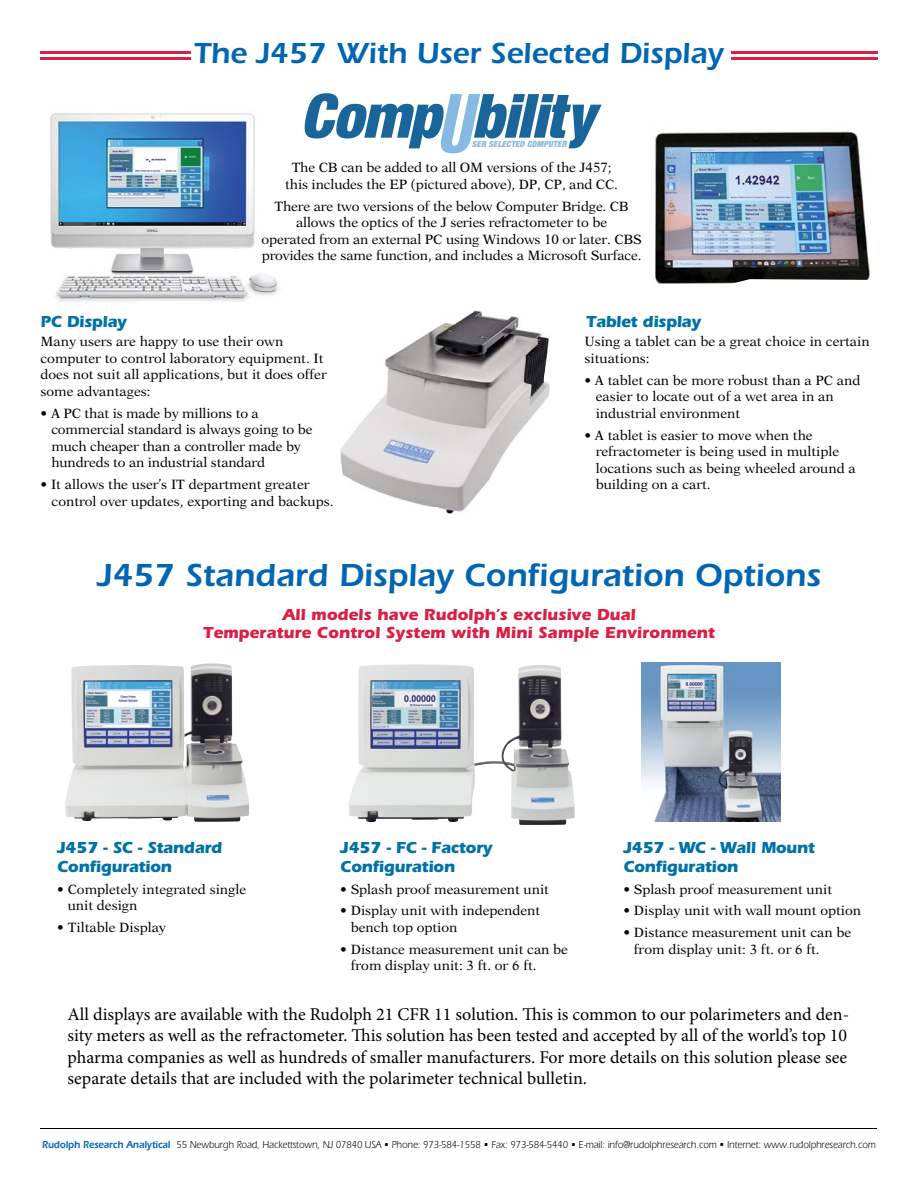
<style>
.page{position:relative;width:918px;height:1188px;background:#fff}
.page>*{position:absolute;margin:0;border:0;box-sizing:border-box;transform-origin:0 0}
.t1{font:600 33px "Itc Eras";color:#0066b3}
.t2{font:600 30px "Itc Eras";color:#0066b3}
.t3{font:18px/21.6px "Minion Pro";color:#000;text-align:justify}
.t4{font:700 16.5px/18.8px "Itc Eras";letter-spacing:-.02em;color:#0072a7}
.t5{font:700 16.5px/18px "Itc Eras";color:#da1f43;text-align:center}
.t6{font:13.5px/16.5px "New Aster";color:#000}
.t7{font:10.5px "Itc Eras";letter-spacing:-.005em;color:#000;scale:.9 1}
.t8{font:italic 900 condensed 8.4px "Helvetica Neue LT Std";letter-spacing:.025em;color:#87bae3}
.s1{font-weight:600;color:#0066b3}
</style>
<div class="page">
<img style="left:654px;top:131px;width:216px;height:153px">
<img style="left:50px;top:113px;width:230px;height:189px">
<hr style="left:40px;top:1128px;width:838px;height:1px;background:#000">
<hr style="left:40px;top:51px;width:151px;height:3px;background:#da1f43">
<hr style="left:40px;top:57px;width:151px;height:3px;background:#da1f43">
<hr style="left:731px;top:51px;width:147px;height:3px;background:#da1f43">
<hr style="left:731px;top:57px;width:147px;height:3px;background:#da1f43">
<svg style="left:304px;top:93px;width:298px;height:60px"></svg>
<img style="left:340px;top:310px;width:210px;height:204px">
<img style="left:642px;top:662px;width:138px;height:159px">
<img style="left:65px;top:663px;width:184px;height:159px">
<img style="left:349px;top:664px;width:226px;height:161px">
<h2 class="t2" style="left:194px;top:36px;width:531px">The J457 With User Selected Display</h2>
<p class="t8" style="left:472px;top:139px;width:96px">SER SELECTED COMPUTER</p>
<p class="t6" style="left:285px;top:159px;width:334px;text-align:center">The CB can be added to all OM versions of the J457; this includes the EP (pictured above), DP, CP, and CC.</p>
<p class="t6" style="left:262px;top:197px;width:381px;text-align:center">There are two versions of the below Computer Bridge. CB allows the optics of the J series refractometer to be<br>operated from an external PC using Windows 10 or later. CBS provides the same function, and includes a Microsoft Surface.</p>
<p class="t4" style="left:41px;top:313px;width:88px">PC Display</p>
<p class="t4" style="left:586px;top:312px;width:116px">Tablet display</p>
<p class="t6" style="left:41px;top:333px;width:288px">Many users are happy to use their own computer to control laboratory equipment. It does not suit all applications, but it does offer some advantages:</p>
<p class="t6" style="left:51px;top:405px;width:263px;text-indent:-11px">• A PC that is made by millions to a commercial standard is always going to be much cheaper than a controller made by hundreds to an industrial standard</p>
<p class="t6" style="left:52px;top:476px;width:283px;text-indent:-11px">• It allows the user’s IT department greater control over updates, exporting and backups.</p>
<p class="t6" style="left:584px;top:333px;width:287px">Using a tablet can be a great choice in certain situations:</p>
<p class="t6" style="left:596px;top:372px;width:266px;text-indent:-11px">• A tablet can be more robust than a PC and easier to locate out of a wet area in an industrial environment</p>
<p class="t6" style="left:596px;top:427px;width:261px;text-indent:-11px">• A tablet is easier to move when the refractometer is being used in multiple locations such as being wheeled around a building on a cart.</p>
<h1 class="t1" style="left:98px;top:556px;width:725px">J457 Standard Display Configuration Options</h1>
<p class="t5" style="left:203px;top:605px;width:513px">All models have Rudolph’s exclusive Dual<br>Temperature Control System with Mini Sample Environment</p>
<p class="t4" style="left:57px;top:838px;width:167px">J457 - SC - Standard<br>Configuration</p>
<p class="t6" style="left:68px;top:880px;width:180px;text-indent:-11px">• Completely integrated single unit design</p>
<p class="t6" style="left:57px;top:919px;width:110px">• Tiltable Display</p>
<p class="t4" style="left:340px;top:838px;width:154px">J457 - FC - Factory<br>Configuration</p>
<p class="t6" style="left:340px;top:880px;width:210px">• Splash proof measurement unit</p>
<p class="t6" style="left:351px;top:902px;width:191px;text-indent:-11px">• Display unit with independent bench top option</p>
<p class="t6" style="left:351px;top:941px;width:219px;text-indent:-11px">• Distance measurement unit can be from display unit: 3 ft. or 6 ft.</p>
<p class="t4" style="left:623px;top:838px;width:193px">J457 - WC - Wall Mount<br>Configuration</p>
<p class="t6" style="left:623px;top:880px;width:210px">• Splash proof measurement unit</p>
<p class="t6" style="left:623px;top:902px;width:239px">• Display unit with wall mount option</p>
<p class="t6" style="left:634px;top:924px;width:219px;text-indent:-11px">• Distance measurement unit can be from display unit: 3 ft. or 6 ft.</p>
<p class="t3" style="left:68px;top:1003px;width:783px">All displays are available with the Rudolph 21 CFR 11 solution. This is common to our polarimeters and den&shy;sity meters as well as the refractometer. This solution has been tested and accepted by all of the world’s top 10 pharma companies as well as hundreds of smaller manufacturers. For more details on this solution please see separate details that are included with the polarimeter technical bulletin.</p>
<p class="t7" style="left:42px;top:1139px;width:928px"><span class="s1">Rudolph Research Analytical</span> 55 Newburgh Road, Hackettstown, NJ 07840 USA • Phone: 973-584-1558 • Fax: 973-584-5440 • E-mail: info@rudolphresearch.com • Internet: www.rudolphresearch.com</p>
</div>
